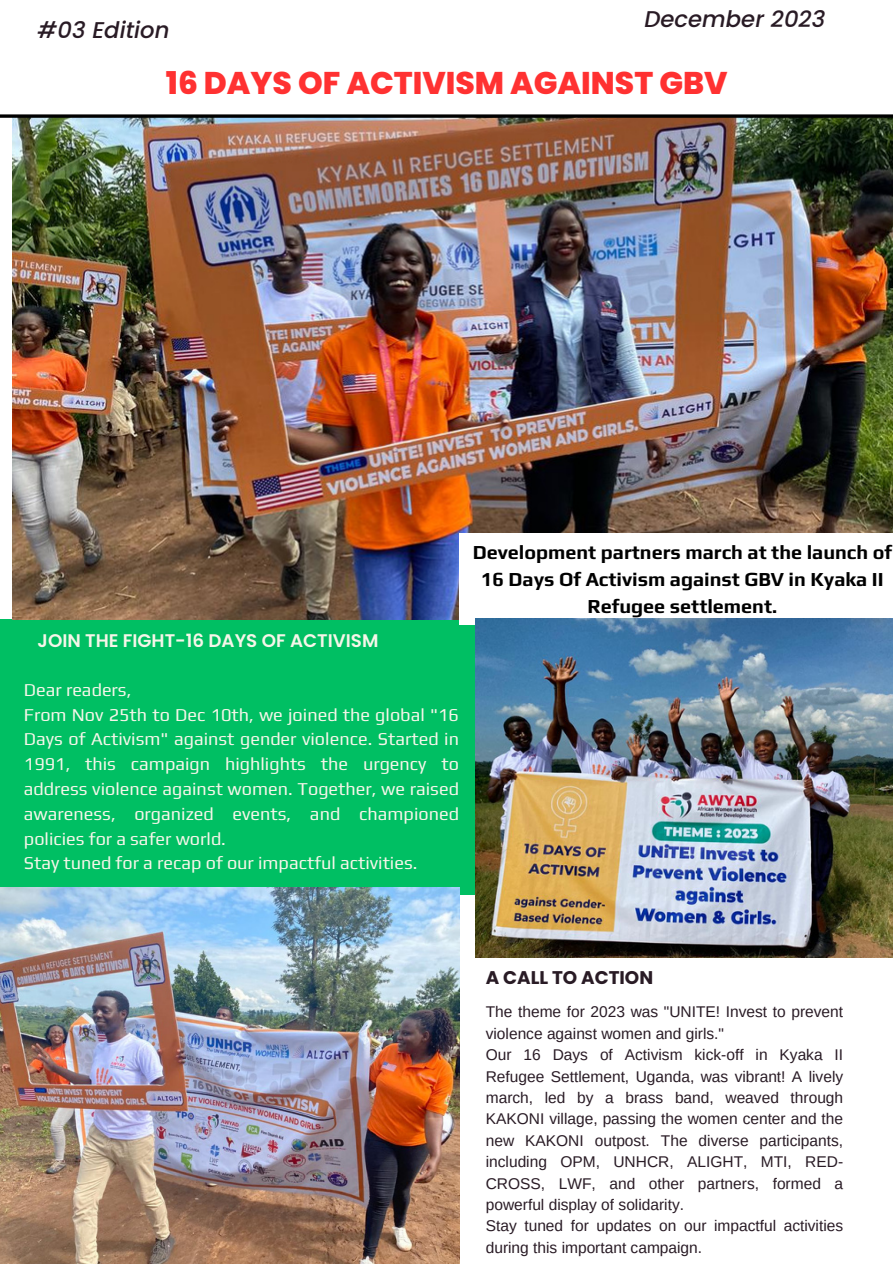
<style>
.page{position:relative;width:893px;height:1264px;background:#fff}
.page>*{position:absolute;margin:0;border:0;box-sizing:border-box;transform-origin:0 0}
.t1{font:800 31.35px "Poppins";color:#ff3131}
.t2{font:italic 500 22.8px "Poppins";color:#291b25}
.t3{font:700 19.8px/27px "Play";color:#000;text-align:center}
.t4{font:600 18.3px "Poppins";color:#f6f6e9}
.t5{font:700 18.3px "Poppins";color:#291b25}
.t6{font:18px/24.8px "Play";color:#f6f6e9}
.t7{font:15.45px/21.3px "Arimo";color:#291b25}
</style>
<div class="page">
<div style="left:0;top:619px;width:475px;height:275px;background:#00bf63"></div>
<img style="left:12px;top:118px;width:880px;height:501px">
<div style="left:459px;top:533px;width:433px;height:91px;background:#fff"></div>
<img style="left:475px;top:619px;width:417px;height:338px">
<img style="left:0;top:887px;width:459px;height:376px">
<svg style="left:0;top:114px;width:892px;height:4px;background:#202121"></svg>
<h3 class="t2" style="left:38px;top:14px;width:133px">#03 Edition</h3>
<p class="t2" style="left:644px;top:3px;width:182px">December 2023</p>
<h2 class="t1" style="left:166px;top:61px;width:563px">16 DAYS OF ACTIVISM AGAINST GBV</h2>
<h2 class="t4" style="left:38px;top:628px;width:342px">JOIN THE FIGHT-16 DAYS OF ACTIVISM</h2>
<p class="t6" style="left:24px;top:677px;width:436px">Dear readers,<br>From Nov 25th to Dec 10th, we joined the global "16<br>Days of Activism" against gender violence. Started in 1991, this campaign highlights the urgency to address violence against women. Together, we raised awareness, organized events, and championed policies for a safer world.<br>Stay tuned for a recap of our impactful activities.</p>
<p class="t3" style="left:472px;top:538px;width:421px">Development partners march at the launch of<br>16 Days Of Activism against GBV in Kyaka II<br>Refugee settlement.</p>
<h1 class="t5" style="left:485px;top:964px;width:169px">A CALL TO ACTION</h1>
<h5 class="t7" style="left:485px;top:1001px;width:359px">The theme for 2023 was "UNITE! Invest to prevent violence against women and girls."</h5>
<h3 class="t7" style="left:485px;top:1044px;width:359px;text-align:justify">Our 16 Days of Activism kick-off in Kyaka II Refugee Settlement, Uganda, was vibrant! A lively march, led by a brass band, weaved through KAKONI village, passing the women center and the new KAKONI outpost. The diverse participants, including OPM, UNHCR, ALIGHT, MTI, RED-CROSS, LWF, and other partners, formed a powerful display of solidarity.</h3>
<p class="t7" style="left:485px;top:1215px;width:359px">Stay tuned for updates on our impactful activities during this important campaign.</p>
</div>
